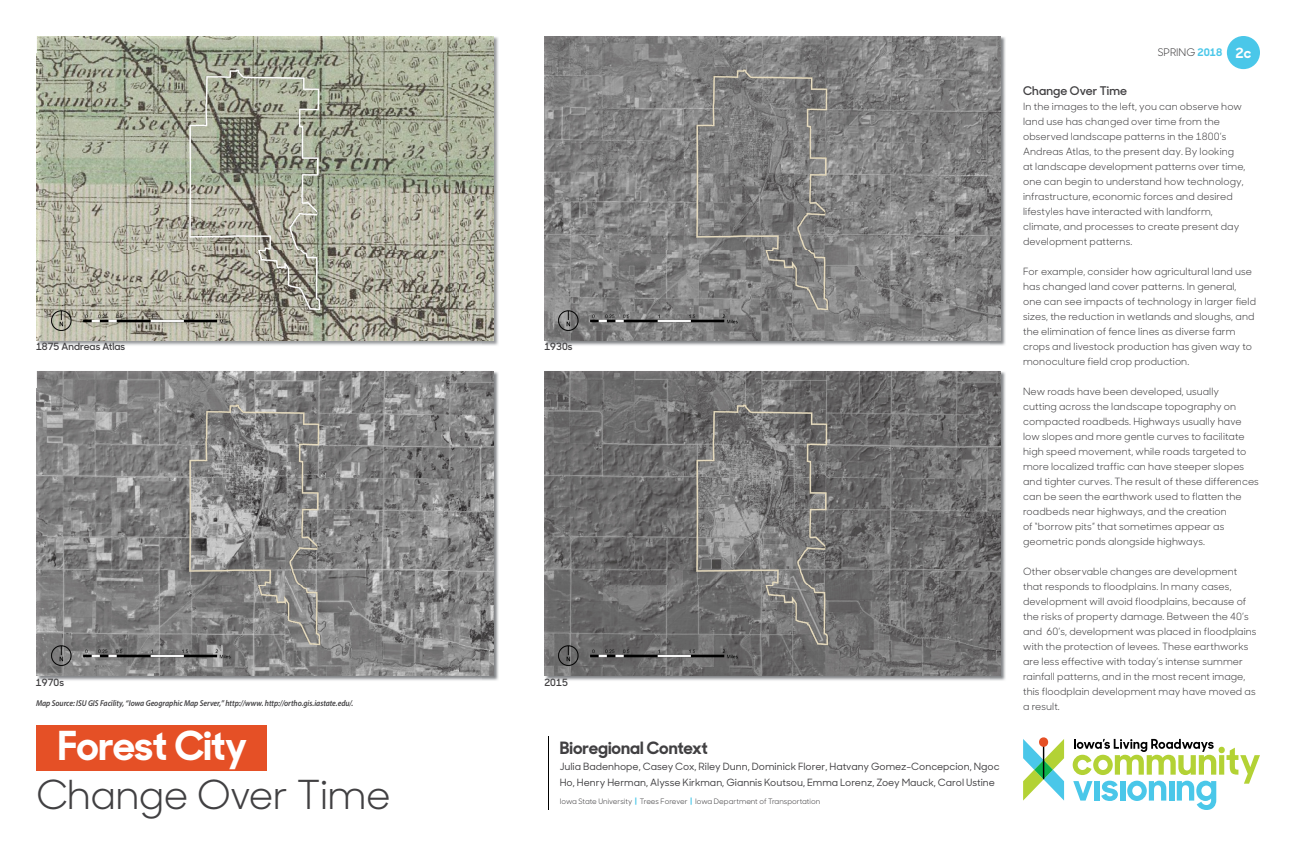
<style>
.page{position:relative;width:1296px;height:864px;background:#fff}
.page>*{position:absolute;margin:0;border:0;box-sizing:border-box;transform-origin:0 0}
.t1{font:40px "Sharp Sans No 1";letter-spacing:-.015em;color:#414042}
.t2{font:700 40px "Sharp Sans No 1";letter-spacing:-.02em;color:#fff}
.t3{font:700 17px "Sharp Sans No 1";color:#414042}
.t4{font:600 12px "Sharp Sans No 1";color:#414042}
.t5{font:10.5px "Sharp Sans No 1";color:#414042}
.t6{font:10px/15px "Sharp Sans No 1";letter-spacing:.01em;color:#414042}
.t7{font:500 10px/16px "Sharp Sans No 1";color:#414042}
.t8{font:600 10px "Sharp Sans No 1";color:#414042}
.t9{font:italic 600 8.5px "Myriad Pro";letter-spacing:-.005em;color:#414042;scale:.9 1}
.t10{font:7.5px "Sharp Sans No 1";color:#414042}
.s1{font-weight:700;color:#4ac7e9}
.s2{font-weight:700;font-size:14px;color:#fff}
</style>
<div class="page">
<img style="left:989px;top:372px;width:17px;height:309px">
<img style="left:545px;top:675px;width:444px;height:6px">
<img style="left:544px;top:388px;width:1px;height:287px">
<img style="left:545px;top:371px;width:456px;height:304px">
<img style="left:989px;top:37px;width:17px;height:309px">
<img style="left:545px;top:340px;width:444px;height:6px">
<img style="left:544px;top:53px;width:1px;height:287px">
<img style="left:545px;top:36px;width:456px;height:304px">
<img style="left:482px;top:371px;width:17px;height:310px">
<img style="left:37px;top:675px;width:445px;height:6px">
<img style="left:37px;top:371px;width:456px;height:304px">
<img style="left:482px;top:36px;width:17px;height:310px">
<img style="left:37px;top:340px;width:445px;height:6px">
<img style="left:37px;top:36px;width:456px;height:304px">
<svg style="left:1073px;top:739px;width:187px;height:71px"></svg>
<svg style="left:1023px;top:737px;width:41px;height:64px"></svg>
<hr style="left:549px;top:736px;width:1px;height:74px;background:#000">
<div style="left:36px;top:726px;width:231px;height:45px;background:#e55026"></div>
<div style="left:1227px;top:36px;width:33px;height:33px;background:#4ac7e9;border-radius:50%"></div>
<p class="t8" style="left:36px;top:339px;width:91px">1875 Andreas Atlas</p>
<p class="t8" style="left:544px;top:339px;width:30px">1930s</p>
<p class="t8" style="left:36px;top:675px;width:30px">1970s</p>
<p class="t8" style="left:544px;top:675px;width:25px">2015</p>
<p class="t9" style="left:36px;top:698px;width:354px">Map Source: ISU GIS Facility, “Iowa Geographic Map Server,” http://www. http://ortho.gis.iastate.edu/.</p>
<h1 class="t2" style="left:58px;top:712px;width:191px">Forest City</h1>
<h1 class="t1" style="left:36px;top:763px;width:356px">Change Over Time</h1>
<h2 class="t3" style="left:560px;top:734px;width:150px">Bioregional Context</h2>
<p class="t7" style="left:560px;top:758px;width:441px">Julia Badenhope, Casey Cox, Riley Dunn, Dominick Florer, Hatvany Gomez-Concepcion, Ngoc<br>Ho, Henry Herman, Alysse Kirkman, Giannis Koutsou, Emma Lorenz, Zoey Mauck, Carol Ustine</p>
<p class="t10" style="left:560px;top:795px;width:262px">Iowa State University <span class="s1">|</span> Trees Forever <span class="s1">|</span> Iowa Department of Transportation</p>
<p class="t5" style="left:1158px;top:44px;width:95px">SPRING <span class="s1">2018</span> <span class="s2">2c</span></p>
<p class="t4" style="left:1023px;top:81px;width:106px">Change Over Time</p>
<p class="t6" style="left:1023px;top:98px;width:224px">In the images to the left, you can observe how land use has changed over time from the observed landscape patterns in the 1800’s Andreas Atlas, to the present day. By looking at landscape development patterns over time, one can begin to understand how technology, infrastructure, economic forces and desired lifestyles have interacted with landform, climate, and processes to create present day development patterns.</p>
<p class="t6" style="left:1023px;top:263px;width:234px">For example, consider how agricultural land use has changed land cover patterns. In general, one can see impacts of technology in larger field sizes, the reduction in wetlands and sloughs, and the elimination of fence lines as diverse farm crops and livestock production has given way to monoculture field crop production.</p>
<p class="t6" style="left:1023px;top:383px;width:237px">New roads have been developed, usually<br>cutting across the landscape topography on compacted roadbeds. Highways usually have low slopes and more gentle curves to facilitate high speed movement, while roads targeted to more localized traffic can have steeper slopes and tighter curves. The result of these differences can be seen the earthwork used to flatten the roadbeds near highways, and the creation<br>of “borrow pits” that sometimes appear as geometric ponds alongside highways.</p>
<p class="t6" style="left:1023px;top:563px;width:235px">Other observable changes are development that responds to floodplains. In many cases, development will avoid floodplains, because of the risks of property damage. Between the 40’s and 60’s, development was placed in floodplains with the protection of levees. These earthworks are less effective with today’s intense summer rainfall patterns, and in the most recent image, this floodplain development may have moved as a result.</p>
</div>
